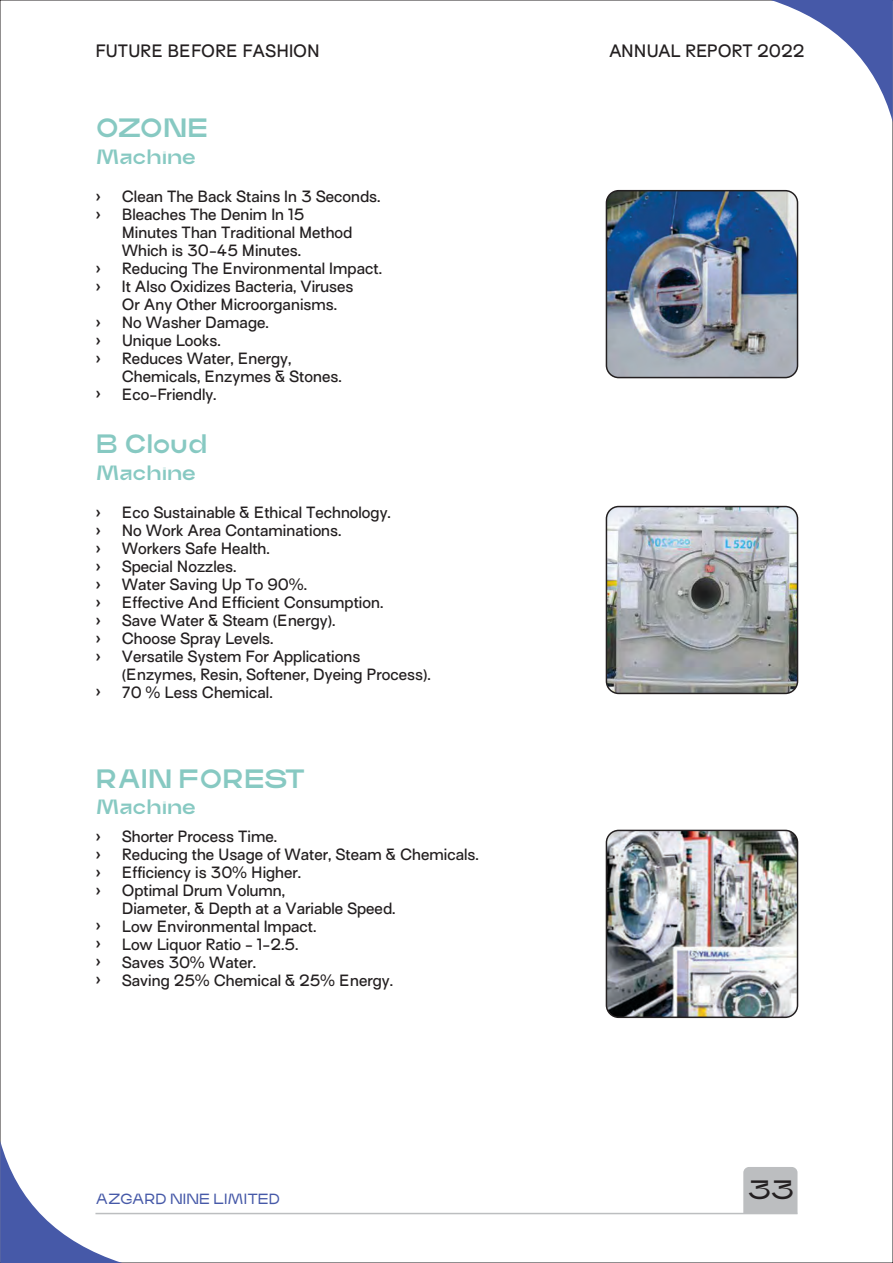
<style>
.page{position:relative;width:893px;height:1263px;background:#fff}
.page>*{position:absolute;margin:0;border:0;box-sizing:border-box;transform-origin:0 0}
.t1{font:500 27px "Trash";color:#87c9c2}
.t2{font:27px "Trash";color:#231f20}
.t3{font:500 21px "Trash";color:#87c9c2}
.t4{font:500 16.5px "AT Surt";color:#231f20}
.t5{font:500 15px/18px "AT Surt";color:#231f20}
.t6{font:700 15px/17.9px "Arial";color:#231f20;text-align:justify}
.t7{font:15px "Trash";color:#4659a8}
</style>
<div class="page">
<svg style="left:0;top:1141px;width:122px;height:122px"></svg>
<svg style="left:770px;top:0;width:123px;height:122px"></svg>
<div style="left:743px;top:1167px;width:54px;height:46px;background:#bcbec0"></div>
<hr style="left:95px;top:1213px;width:702px;height:1px;background:#bcbec0">
<img style="left:606px;top:191px;width:191px;height:187px;border-radius:12px">
<div style="left:606px;top:190px;width:192px;height:188px;border:2px solid #231f20;border-radius:12px"></div>
<img style="left:606px;top:506px;width:191px;height:187px;border-radius:12px">
<div style="left:606px;top:506px;width:192px;height:188px;border:2px solid #231f20;border-radius:12px"></div>
<img style="left:606px;top:830px;width:191px;height:187px;border-radius:12px">
<div style="left:606px;top:830px;width:192px;height:188px;border:2px solid #231f20;border-radius:12px"></div>
<p class="t4" style="left:95px;top:45px;width:226px">FUTURE BEFORE FASHION</p>
<p class="t4" style="left:609px;top:45px;width:197px">ANNUAL REPORT 2022</p>
<h1 class="t1" style="left:96px;top:117px;width:114px">OZONE</h1>
<h2 class="t3" style="left:96px;top:148px;width:102px">Machine</h2>
<p class="t5" style="left:122px;top:189px;width:262px">Clean The Back Stains In 3 Seconds.<br>Bleaches The Denim In 15<br>Minutes Than Traditional Method<br>Which is 30-45 Minutes.<br>Reducing The Environmental Impact.<br>It Also Oxidizes Bacteria, Viruses<br>Or Any Other Microorganisms.<br>No Washer Damage.<br>Unique Looks.<br>Reduces Water, Energy,<br>Chemicals, Enzymes &amp; Stones.<br>Eco-Friendly.</p>
<p class="t6" style="left:96px;top:189px;width:6px">› ›</p>
<p class="t6" style="left:96px;top:260px;width:6px">› ›</p>
<p class="t6" style="left:96px;top:314px;width:6px">› › ›</p>
<p class="t6" style="left:96px;top:385px;width:6px">›</p>
<h1 class="t1" style="left:96px;top:433px;width:113px">B Cloud</h1>
<h2 class="t3" style="left:96px;top:464px;width:102px">Machine</h2>
<p class="t5" style="left:122px;top:505px;width:311px">Eco Sustainable &amp; Ethical Technology.<br>No Work Area Contaminations.<br>Workers Safe Health.<br>Special Nozzles.<br>Water Saving Up To 90%.<br>Effective And Efficient Consumption.<br>Save Water &amp; Steam (Energy).<br>Choose Spray Levels.<br>Versatile System For Applications (Enzymes, Resin, Softener, Dyeing Process).<br>70 % Less Chemical.</p>
<p class="t6" style="left:96px;top:504px;width:6px">› › › › › › › › ›</p>
<p class="t6" style="left:96px;top:683px;width:6px">›</p>
<h1 class="t1" style="left:96px;top:767px;width:211px">RAIN FOREST</h1>
<h2 class="t3" style="left:96px;top:798px;width:102px">Machine</h2>
<p class="t5" style="left:122px;top:829px;width:359px">Shorter Process Time.<br>Reducing the Usage of Water, Steam &amp; Chemicals.<br>Efficiency is 30% Higher.<br>Optimal Drum Volumn,<br>Diameter, &amp; Depth at a Variable Speed.<br>Low Environmental Impact.<br>Low Liquor Ratio - 1-2.5.<br>Saves 30% Water.<br>Saving 25% Chemical &amp; 25% Energy.</p>
<p class="t6" style="left:96px;top:828px;width:6px">› › › ›</p>
<p class="t6" style="left:96px;top:917px;width:6px">› › › ›</p>
<p class="t7" style="left:95px;top:1192px;width:186px">AZGARD NINE LIMITED</p>
<h1 class="t2" style="left:748px;top:1179px;width:48px">33</h1>
</div>
